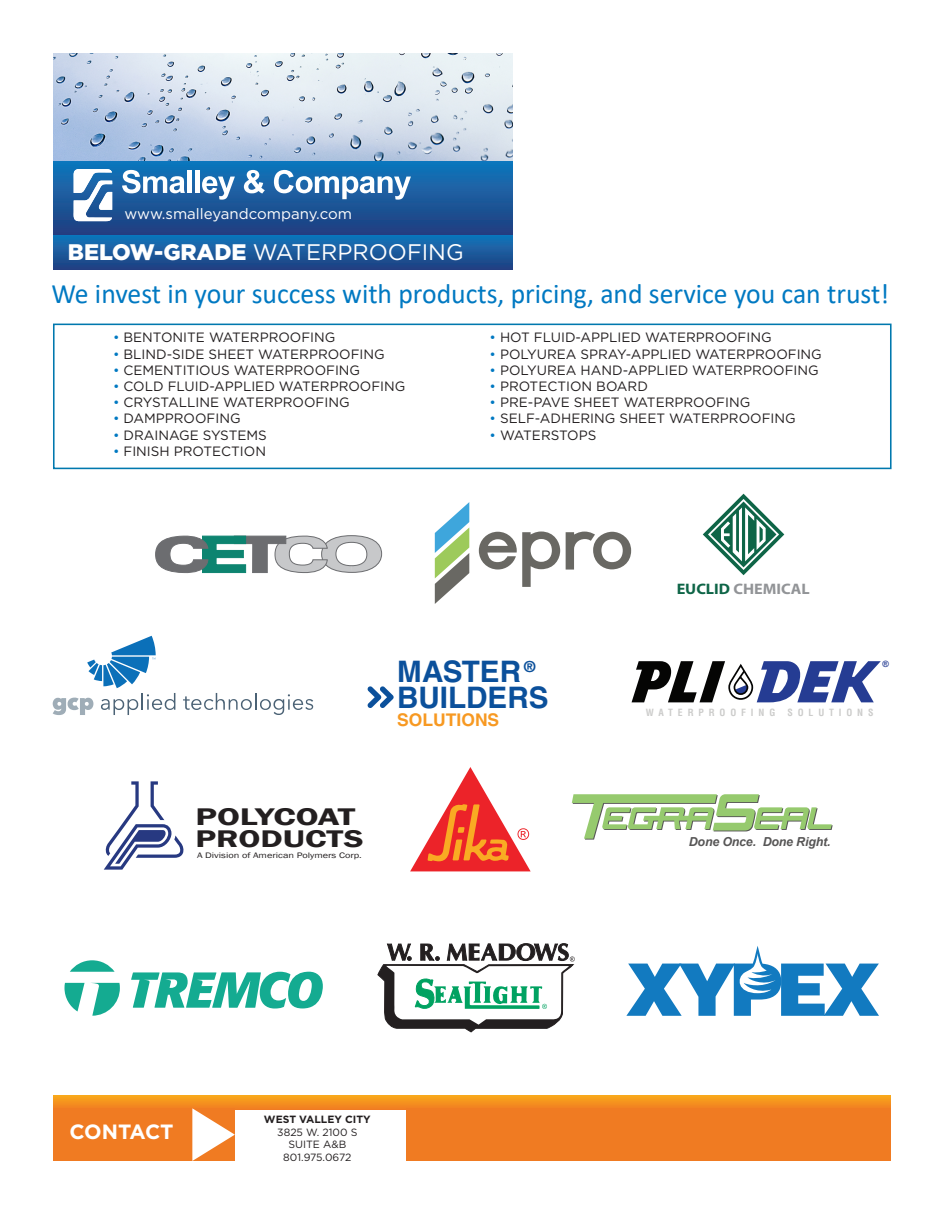
<style>
.page{position:relative;width:945px;height:1215px;background:#fff}
.page>*{position:absolute;margin:0;border:0;box-sizing:border-box;transform-origin:0 0}
.t1{font:700 29.7px/26.2px "Helvetica LT Std";color:#0b509b}
.t2{font:28.2px "Calibri";color:#0079c2}
.t3{font:600 24.75px/22.4px "Franklin Gothic";color:#231f20;scale:1.44 1}
.t4{font:22.5px "Gotham";color:#fff}
.t5{font:700 20.7px "Gotham";letter-spacing:-.01em;color:#fff}
.t6{font:700 17.55px "Helvetica LT Std";color:#f79922}
.t7{font:700 15.15px "Myriad Pro";color:#929497;scale:1.06 1}
.t8{font:15px "Gotham";color:#fff}
.t9{font:13.5px "Gotham";color:#231f20}
.t10{font:italic 700 12.45px "Arial";letter-spacing:-.015em;color:#575656}
.t11{font:10.5px/12.6px "Gotham";color:#231f20;text-align:center}
.t12{font:700 10.5px "Gotham";color:#231f20}
.t13{font:700 condensed 9.75px "Helvetica LT Std";letter-spacing:.5em;color:#cccccb}
.t14{font:700 8.7px "Arial";color:#253c93}
.t15{font:8.1px "Franklin Gothic";color:#231f20;scale:1.27 1}
.s1{font-weight:900}
.s2{color:#0079c2}
.s3{color:#0e6547}
</style>
<div class="page">
<svg style="left:104px;top:781px;width:80px;height:89px"></svg>
<svg style="left:626px;top:946px;width:253px;height:70px"></svg>
<svg style="left:377px;top:943px;width:198px;height:90px"></svg>
<svg style="left:703px;top:494px;width:81px;height:81px"></svg>
<svg style="left:632px;top:661px;width:249px;height:41px"></svg>
<svg style="left:572px;top:794px;width:261px;height:46px"></svg>
<svg style="left:183px;top:693px;width:130px;height:22px"></svg>
<svg style="left:53px;top:636px;width:122px;height:79px"></svg>
<svg style="left:155px;top:535px;width:228px;height:39px"></svg>
<svg style="left:435px;top:502px;width:34px;height:102px"></svg>
<svg style="left:479px;top:532px;width:81px;height:55px"></svg>
<svg style="left:566px;top:532px;width:65px;height:38px"></svg>
<svg style="left:70px;top:960px;width:45px;height:12px"></svg>
<svg style="left:65px;top:983px;width:55px;height:33px"></svg>
<svg style="left:131px;top:972px;width:192px;height:37px"></svg>
<svg style="left:54px;top:1095px;width:837px;height:14px;background:#f5931e"></svg>
<div style="left:54px;top:1109px;width:181px;height:52px;background:#f07b22"></div>
<div style="left:407px;top:1109px;width:484px;height:52px;background:#f07b22"></div>
<svg style="left:192px;top:1108px;width:43px;height:53px"></svg>
<div style="left:54px;top:234px;width:459px;height:36px;background:linear-gradient(to bottom,#1077bc,#224081)"></div>
<img style="left:54px;top:54px;width:459px;height:108px">
<div style="left:54px;top:162px;width:459px;height:73px;background:linear-gradient(to bottom,#1277bc,#223d7e)"></div>
<svg style="left:73px;top:169px;width:39px;height:52px"></svg>
<svg style="left:122px;top:170px;width:63px;height:23px"></svg>
<div style="left:187px;top:170px;width:5px;height:23px;background:#fff"></div>
<div style="left:195px;top:170px;width:5px;height:23px;background:#fff"></div>
<svg style="left:202px;top:176px;width:33px;height:24px"></svg>
<svg style="left:244px;top:170px;width:21px;height:24px"></svg>
<svg style="left:274px;top:170px;width:137px;height:30px"></svg>
<svg style="left:410px;top:767px;width:121px;height:104px"></svg>
<div style="left:53px;top:324px;width:839px;height:145px;border:2px solid #0078ae"></div>
<svg style="left:367px;top:686px;width:27px;height:22px"></svg>
<p class="t8" style="left:124px;top:204px;width:229px">www.smalleyandcompany.com</p>
<h3 class="t4" style="left:68px;top:238px;width:397px"><span class="s1">BELOW-GRADE</span> WATERPROOFING</h3>
<h2 class="t2" style="left:51px;top:274px;width:839px">We invest in your success with products, pricing, and service you can trust!</h2>
<p class="t9" style="left:113px;top:329px;width:224px"><span class="s2">•</span> BENTONITE WATERPROOFING</p>
<p class="t9" style="left:113px;top:345px;width:273px"><span class="s2">•</span> BLIND-SIDE SHEET WATERPROOFING</p>
<p class="t9" style="left:113px;top:361px;width:249px"><span class="s2">•</span> CEMENTITIOUS WATERPROOFING</p>
<p class="t9" style="left:113px;top:378px;width:294px"><span class="s2">•</span> COLD FLUID-APPLIED WATERPROOFING</p>
<p class="t9" style="left:113px;top:394px;width:238px"><span class="s2">•</span> CRYSTALLINE WATERPROOFING</p>
<p class="t9" style="left:113px;top:410px;width:129px"><span class="s2">•</span> DAMPPROOFING</p>
<p class="t9" style="left:113px;top:426px;width:155px"><span class="s2">•</span> DRAINAGE SYSTEMS</p>
<p class="t9" style="left:113px;top:442px;width:155px"><span class="s2">•</span> FINISH PROTECTION</p>
<p class="t9" style="left:490px;top:329px;width:284px"><span class="s2">•</span> HOT FLUID-APPLIED WATERPROOFING</p>
<p class="t9" style="left:490px;top:345px;width:334px"><span class="s2">•</span> POLYUREA SPRAY-APPLIED WATERPROOFING</p>
<p class="t9" style="left:490px;top:361px;width:331px"><span class="s2">•</span> POLYUREA HAND-APPLIED WATERPROOFING</p>
<p class="t9" style="left:490px;top:378px;width:160px"><span class="s2">•</span> PROTECTION BOARD</p>
<p class="t9" style="left:490px;top:394px;width:262px"><span class="s2">•</span> PRE-PAVE SHEET WATERPROOFING</p>
<p class="t9" style="left:490px;top:410px;width:308px"><span class="s2">•</span> SELF-ADHERING SHEET WATERPROOFING</p>
<p class="t9" style="left:490px;top:426px;width:108px"><span class="s2">•</span> WATERSTOPS</p>
<h3 class="t3" style="left:195px;top:806px;width:118px">POLYCOAT<br>PRODUCTS</h3>
<p class="t15" style="left:197px;top:851px;width:131px">A Division of American Polymers Corp.</p>
<h1 class="t1" style="left:397px;top:658px;width:153px">MASTER <sup>®<br></sup>BUILDERS</h1>
<p class="t6" style="left:397px;top:710px;width:103px">SOLUTIONS</p>
<p class="t7" style="left:677px;top:579px;width:127px"><span class="s3">EUCLID</span> CHEMICAL</p>
<p class="t14" style="left:882px;top:658px;width:8px">®</p>
<p class="t13" style="left:646px;top:707px;width:131px">WATERPROOFING</p>
<p class="t13" style="left:788px;top:707px;width:88px">SOLUTIONS</p>
<p class="t10" style="left:689px;top:833px;width:143px">Done Once. Done Right.</p>
<h3 class="t5" style="left:69px;top:1118px;width:106px">CONTACT</h3>
<p class="t12" style="left:264px;top:1112px;width:108px">WEST VALLEY CITY</p>
<p class="t11" style="left:277px;top:1126px;width:82px">3825 W. 2100 S<br>SUITE A&amp;B<br>801.975.0672</p>
</div>
